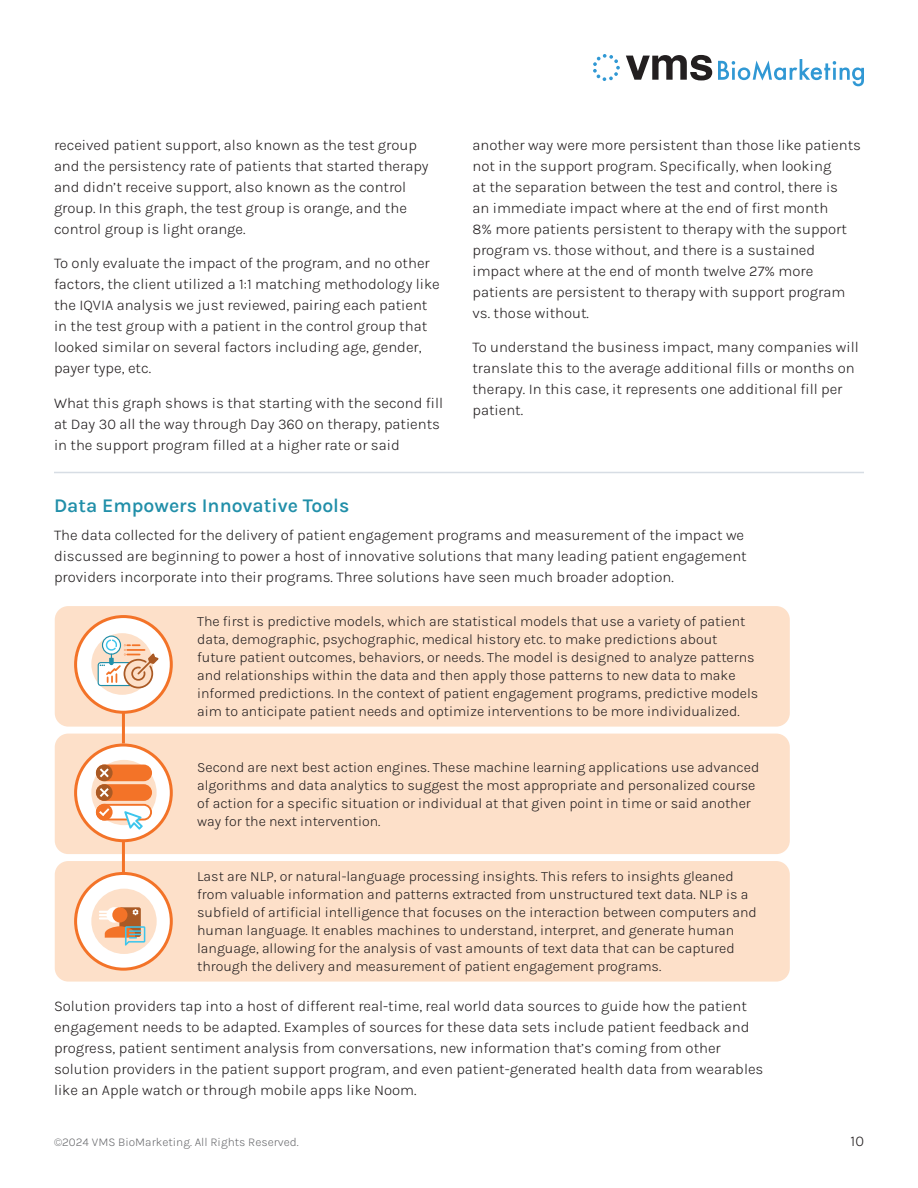
<style>
.page{position:relative;width:918px;height:1188px;background:#fff}
.page>*{position:absolute;margin:0;border:0;box-sizing:border-box;transform-origin:0 0}
.subhead{font:600 19.5px "Karla";color:#218fa9}
.body{font:300 15px/21px "Karla";color:#231f20}
.body_small{font:300 14.25px/18px "Karla";color:#231f20}
.t1{font:300 12px "Karla";color:#6c6d70}
</style>
<div class="page">
<svg style="left:718px;top:59px;width:146px;height:27px"></svg>
<svg style="left:626px;top:55px;width:86px;height:25px"></svg>
<svg style="left:593px;top:54px;width:27px;height:27px"></svg>
<div style="left:55px;top:606px;width:735px;height:121px;background:#fde0c9;border-radius:14px"></div>
<div style="left:55px;top:734px;width:735px;height:120px;background:#fde0c9;border-radius:14px"></div>
<div style="left:55px;top:861px;width:735px;height:121px;background:#fde0c9;border-radius:14px"></div>
<hr style="left:54px;top:472px;width:810px;height:1px;background:#d7dde4">
<div style="left:76px;top:617px;width:95px;height:95px;background:#fff;border-radius:50%"></div>
<div style="left:74px;top:615px;width:99px;height:99px;border:3px solid #f37328;border-radius:50%"></div>
<div style="left:76px;top:745px;width:95px;height:96px;background:#fff;border-radius:50%"></div>
<div style="left:74px;top:744px;width:99px;height:98px;border:3px solid #f37328;border-radius:50%"></div>
<div style="left:76px;top:873px;width:95px;height:96px;background:#fff;border-radius:50%"></div>
<div style="left:74px;top:872px;width:99px;height:99px;border:3px solid #f37328;border-radius:50%"></div>
<hr style="left:122px;top:711px;width:3px;height:33px;background:#f37328">
<hr style="left:122px;top:841px;width:3px;height:32px;background:#f37328">
<svg style="left:91px;top:633px;width:62px;height:62px"></svg>
<svg style="left:103px;top:636px;width:18px;height:18px"></svg>
<div style="left:102px;top:636px;width:19px;height:19px;border:1px solid #218fa9;border-radius:50%"></div>
<div style="left:98px;top:662px;width:37px;height:24px;border:1px solid #218fa9;border-radius:3px"></div>
<svg style="left:100px;top:639px;width:59px;height:50px"></svg>
<div style="left:91px;top:889px;width:66px;height:65px;background:#fde0c9;border-radius:50%"></div>
<svg style="left:99px;top:907px;width:46px;height:39px"></svg>
<svg style="left:91px;top:760px;width:66px;height:65px"></svg>
<div style="left:96px;top:784px;width:56px;height:17px;background:#f37328;border-radius:8px"></div>
<div style="left:96px;top:784px;width:17px;height:17px;background:#aa5a25;border-radius:50%"></div>
<svg style="left:100px;top:788px;width:9px;height:9px"></svg>
<div style="left:96px;top:765px;width:56px;height:16px;background:#f37328;border-radius:8px"></div>
<div style="left:96px;top:765px;width:17px;height:16px;background:#aa5a25;border-radius:50%"></div>
<svg style="left:100px;top:768px;width:9px;height:9px"></svg>
<svg style="left:96px;top:804px;width:56px;height:26px"></svg>
<p class="body" style="left:54px;top:134px;width:376px">received patient support, also known as the test group and the persistency rate of patients that started therapy and didn’t receive support, also known as the control group. In this graph, the test group is orange, and the control group is light orange.</p>
<p class="body" style="left:54px;top:252px;width:387px">To only evaluate the impact of the program, and no other factors, the client utilized a 1:1 matching methodology like the IQVIA analysis we just reviewed, pairing each patient in the test group with a patient in the control group that looked similar on several factors including age, gender, payer type, etc.</p>
<p class="body" style="left:54px;top:392px;width:391px">What this graph shows is that starting with the second fill at Day 30 all the way through Day 360 on therapy, patients in the support program filled at a higher rate or said</p>
<p class="body" style="left:472px;top:134px;width:390px">another way were more persistent than those like patients not in the support program. Specifically, when looking<br>at the separation between the test and control, there is<br>an immediate impact where at the end of first month<br>8% more patients persistent to therapy with the support program vs. those without, and there is a sustained impact where at the end of month twelve 27% more patients are persistent to therapy with support program vs. those without.</p>
<p class="body" style="left:472px;top:336px;width:388px">To understand the business impact, many companies will translate this to the average additional fills or months on therapy. In this case, it represents one additional fill per patient.</p>
<p class="subhead" style="left:54px;top:493px;width:297px">Data Empowers Innovative Tools</p>
<p class="body" style="left:54px;top:524px;width:694px">The data collected for the delivery of patient engagement programs and measurement of the impact we discussed are beginning to power a host of innovative solutions that many leading patient engagement providers incorporate into their programs. Three solutions have seen much broader adoption.</p>
<p class="body_small" style="left:197px;top:612px;width:563px">The first is predictive models, which are statistical models that use a variety of patient data, demographic, psychographic, medical history etc. to make predictions about future patient outcomes, behaviors, or needs. The model is designed to analyze patterns and relationships within the data and then apply those patterns to new data to make informed predictions. In the context of patient engagement programs, predictive models aim to anticipate patient needs and optimize interventions to be more individualized.</p>
<p class="body_small" style="left:197px;top:757px;width:564px">Second are next best action engines. These machine learning applications use advanced algorithms and data analytics to suggest the most appropriate and personalized course of action for a specific situation or individual at that given point in time or said another way for the next intervention.</p>
<p class="body_small" style="left:197px;top:867px;width:561px">Last are NLP, or natural-language processing insights. This refers to insights gleaned from valuable information and patterns extracted from unstructured text data. NLP is a subfield of artificial intelligence that focuses on the interaction between computers and human language. It enables machines to understand, interpret, and generate human language, allowing for the analysis of vast amounts of text data that can be captured through the delivery and measurement of patient engagement programs.</p>
<p class="body" style="left:54px;top:995px;width:711px">Solution providers tap into a host of different real-time, real world data sources to guide how the patient engagement needs to be adapted. Examples of sources for these data sets include patient feedback and progress, patient sentiment analysis from conversations, new information that’s coming from other solution providers in the patient support program, and even patient-generated health data from wearables like an Apple watch or through mobile apps like Noom.</p>
<p class="t1" style="left:54px;top:1134px;width:246px">©2024 VMS BioMarketing. All Rights Reserved.</p>
<p class="body" style="left:851px;top:1130px;width:15px">10</p>
</div>
